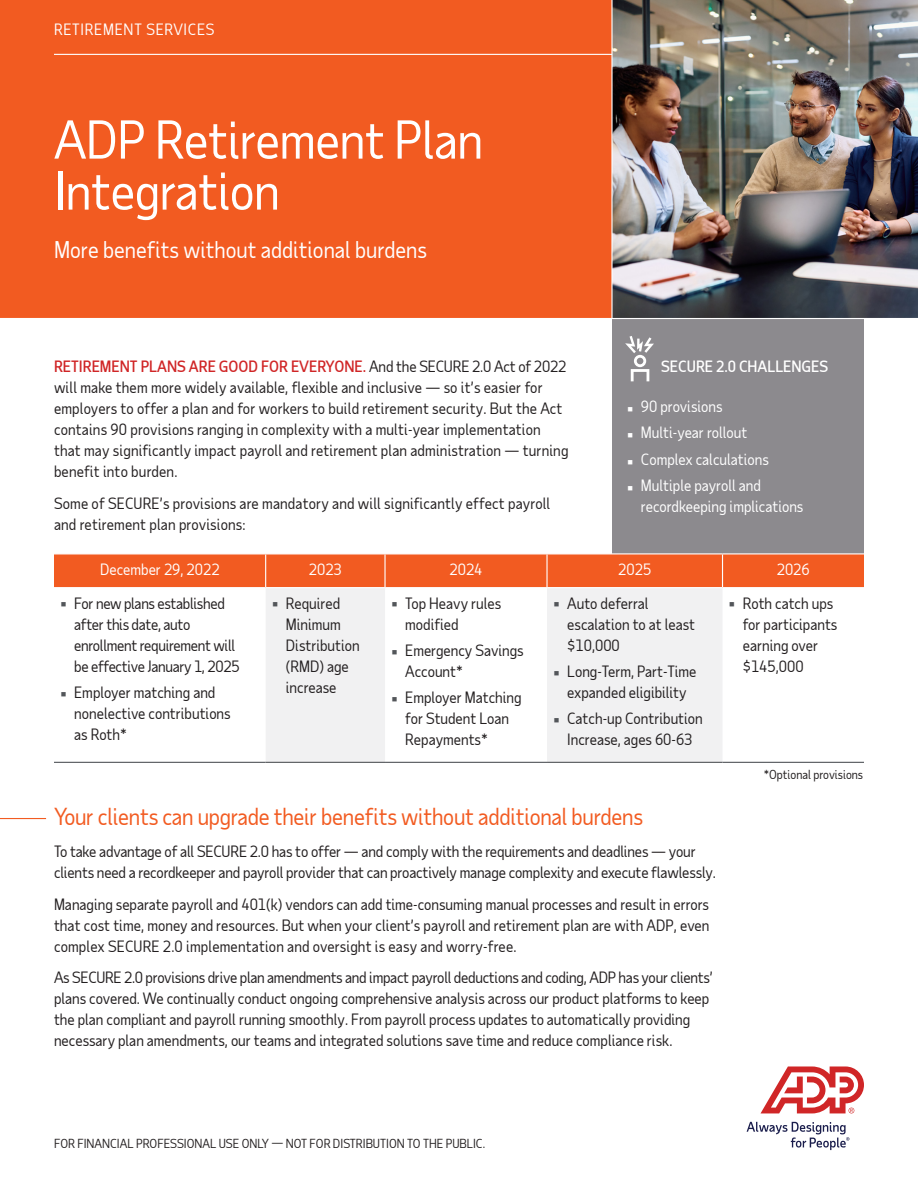
<style>
.page{position:relative;width:918px;height:1188px;background:#fff}
.page>*{position:absolute;margin:0;border:0;box-sizing:border-box;transform-origin:0 0}
._2019_-_Slick_Title_-_LARGE{font:51px/51px "Taub Sans";letter-spacing:-.01em;color:#fff}
._2019_-_Headlines{font:22.5px "Taub Sans";letter-spacing:-.01em;color:#f25b21}
._2019_-_Headlines-2{font:22.2px "Taub Sans";color:#fff}
._2019_-_Body_Copy{font:15px/21px "Taub Sans";color:#231f20}
._2019_-_RS_-_Eyebrow{font:15px/21px "Taub Sans";color:#fff}
._2019_-_Body_Copy-2{font:15px/21px "Taub Sans";letter-spacing:-.02em;color:#231f20}
._2019_-_Body_Copy-3{font:15px "Taub Sans";color:#fff}
._2019_-_Body_Copy-4{font:500 15px "Taub Sans";color:#fff}
._2019_-_RS_-_Eyebrow-2{font:15px "Taub Sans";letter-spacing:.05em;color:#fff}
._2019_-_Source___Footer{font:12px "Taub Sans";color:#231f20}
.s1{font-weight:500;color:#d02627}
</style>
<div class="page">
<div style="left:612px;top:317px;width:252px;height:237px;background:#8c8a8e"></div>
<img style="left:613px;top:0;width:305px;height:318px">
<div style="left:0;top:0;width:612px;height:319px;background:#f25b21"></div>
<hr style="left:54px;top:54px;width:558px;height:1px;background:#fff">
<hr style="left:0;top:818px;width:46px;height:1px;background:#f25b21">
<hr style="left:611px;top:0;width:2px;height:318px;background:#fff">
<div style="left:54px;top:554px;width:810px;height:33px;background:#f25b21"></div>
<svg style="left:266px;top:588px;width:457px;height:174px;fill:#f1f1f2"></svg>
<hr style="left:54px;top:762px;width:212px;height:1px;background:#53565a">
<hr style="left:266px;top:762px;width:119px;height:1px;background:#53565a">
<hr style="left:385px;top:762px;width:162px;height:1px;background:#53565a">
<hr style="left:547px;top:762px;width:176px;height:1px;background:#53565a">
<hr style="left:723px;top:762px;width:141px;height:1px;background:#53565a">
<hr style="left:265px;top:554px;width:1px;height:33px;background:#fff">
<hr style="left:384px;top:554px;width:2px;height:33px;background:#fff">
<hr style="left:547px;top:553px;width:176px;height:1px;background:#fff">
<hr style="left:546px;top:554px;width:2px;height:33px;background:#fff">
<hr style="left:723px;top:553px;width:141px;height:1px;background:#fff">
<hr style="left:722px;top:554px;width:1px;height:33px;background:#fff">
<svg style="left:747px;top:1122px;width:102px;height:28px"></svg>
<svg style="left:761px;top:1066px;width:103px;height:47px"></svg>
<hr style="left:0;top:318px;width:918px;height:1px;background:#fff">
<svg style="left:625px;top:336px;width:29px;height:45px"></svg>
<svg style="left:273px;top:602px;width:4px;height:5px"></svg>
<svg style="left:392px;top:602px;width:5px;height:5px"></svg>
<svg style="left:392px;top:650px;width:5px;height:4px"></svg>
<svg style="left:392px;top:697px;width:5px;height:4px"></svg>
<svg style="left:554px;top:602px;width:5px;height:5px"></svg>
<svg style="left:554px;top:671px;width:5px;height:4px"></svg>
<svg style="left:554px;top:718px;width:5px;height:4px"></svg>
<p class="_2019_-_RS_-_Eyebrow-2" style="left:54px;top:19px;width:162px">RETIREMENT SERVICES</p>
<p class="_2019_-_Slick_Title_-_LARGE" style="left:54px;top:113px;width:431px">ADP Retirement Plan<br>Integration</p>
<p class="_2019_-_Headlines-2" style="left:54px;top:236px;width:374px">More benefits without additional burdens</p>
<p class="_2019_-_Body_Copy" style="left:54px;top:356px;width:516px"><span class="s1">RETIREMENT PLANS ARE GOOD FOR EVERYONE.</span> And the SECURE 2.0 Act of 2022 will make them more widely available, flexible and inclusive — so it’s easier for employers to offer a plan and for workers to build retirement security. But the Act contains 90 provisions ranging in complexity with a multi-year implementation that may significantly impact payroll and retirement plan administration — turning benefit into burden.</p>
<p class="_2019_-_Body_Copy" style="left:54px;top:492px;width:498px">Some of SECURE’s provisions are mandatory and will significantly effect payroll and retirement plan provisions:</p>
<p class="_2019_-_Body_Copy-3" style="left:100px;top:560px;width:121px">December 29, 2022</p>
<p class="_2019_-_Body_Copy-3" style="left:309px;top:560px;width:34px">2023</p>
<p class="_2019_-_Body_Copy-3" style="left:450px;top:560px;width:34px">2024</p>
<p class="_2019_-_Body_Copy-3" style="left:618px;top:560px;width:34px">2025</p>
<p class="_2019_-_Body_Copy-3" style="left:777px;top:560px;width:34px">2026</p>
<p class="_2019_-_Body_Copy-2" style="left:74px;top:592px;width:167px">For new plans established after this date, auto enrollment requirement will be effective January 1, 2025</p>
<p class="_2019_-_Body_Copy" style="left:74px;top:682px;width:158px">Employer matching and nonelective contributions as Roth*</p>
<p class="_2019_-_Body_Copy-4" style="left:661px;top:357px;width:168px">SECURE 2.0 CHALLENGES</p>
<p class="_2019_-_RS_-_Eyebrow" style="left:641px;top:395px;width:83px">90 provisions</p>
<p class="_2019_-_RS_-_Eyebrow" style="left:641px;top:422px;width:108px">Multi-year rollout</p>
<p class="_2019_-_RS_-_Eyebrow" style="left:641px;top:448px;width:129px">Complex calculations</p>
<p class="_2019_-_RS_-_Eyebrow" style="left:641px;top:475px;width:164px">Multiple payroll and recordkeeping implications</p>
<p class="_2019_-_Body_Copy" style="left:567px;top:592px;width:129px">Auto deferral escalation to at least $10,000</p>
<p class="_2019_-_Body_Copy" style="left:567px;top:661px;width:131px">Long-Term, Part-Time expanded eligibility</p>
<p class="_2019_-_Body_Copy" style="left:567px;top:708px;width:137px">Catch-up Contribution<br>Increase, ages 60-63</p>
<p class="_2019_-_Body_Copy" style="left:286px;top:592px;width:75px">Required<br>Minimum<br>Distribution (RMD) age increase</p>
<p class="_2019_-_Body_Copy" style="left:405px;top:592px;width:97px">Top Heavy rules modified</p>
<p class="_2019_-_Body_Copy" style="left:743px;top:592px;width:96px">Roth catch ups for participants earning over $145,000</p>
<p class="_2019_-_Body_Copy" style="left:405px;top:640px;width:120px">Emergency Savings<br>Account*</p>
<p class="_2019_-_Body_Copy" style="left:405px;top:687px;width:118px">Employer Matching for Student Loan<br>Repayments*</p>
<p class="_2019_-_Headlines" style="left:54px;top:802px;width:591px">Your clients can upgrade their benefits without additional burdens</p>
<p class="_2019_-_Body_Copy" style="left:54px;top:840px;width:664px">To take advantage of all SECURE 2.0 has to offer — and comply with the requirements and deadlines — your clients need a recordkeeper and payroll provider that can proactively manage complexity and execute flawlessly.</p>
<p class="_2019_-_Body_Copy" style="left:54px;top:893px;width:657px;text-align:justify">Managing separate payroll and 401(k) vendors can add time-consuming manual processes and result in errors that cost time, money and resources. But when your client’s payroll and retirement plan are with ADP, even complex SECURE 2.0 implementation and oversight is easy and worry-free.</p>
<p class="_2019_-_Body_Copy" style="left:54px;top:967px;width:660px">As SECURE 2.0 provisions drive plan amendments and impact payroll deductions and coding, ADP has your clients’ plans covered. We continually conduct ongoing comprehensive analysis across our product platforms to keep the plan compliant and payroll running smoothly. From payroll process updates to automatically providing necessary plan amendments, our teams and integrated solutions save time and reduce compliance risk.</p>
<p class="_2019_-_Source___Footer" style="left:54px;top:1136px;width:433px">FOR FINANCIAL PROFESSIONAL USE ONLY — NOT FOR DISTRIBUTION TO THE PUBLIC.</p>
<p class="_2019_-_Source___Footer" style="left:764px;top:766px;width:101px">*Optional provisions</p>
</div>
